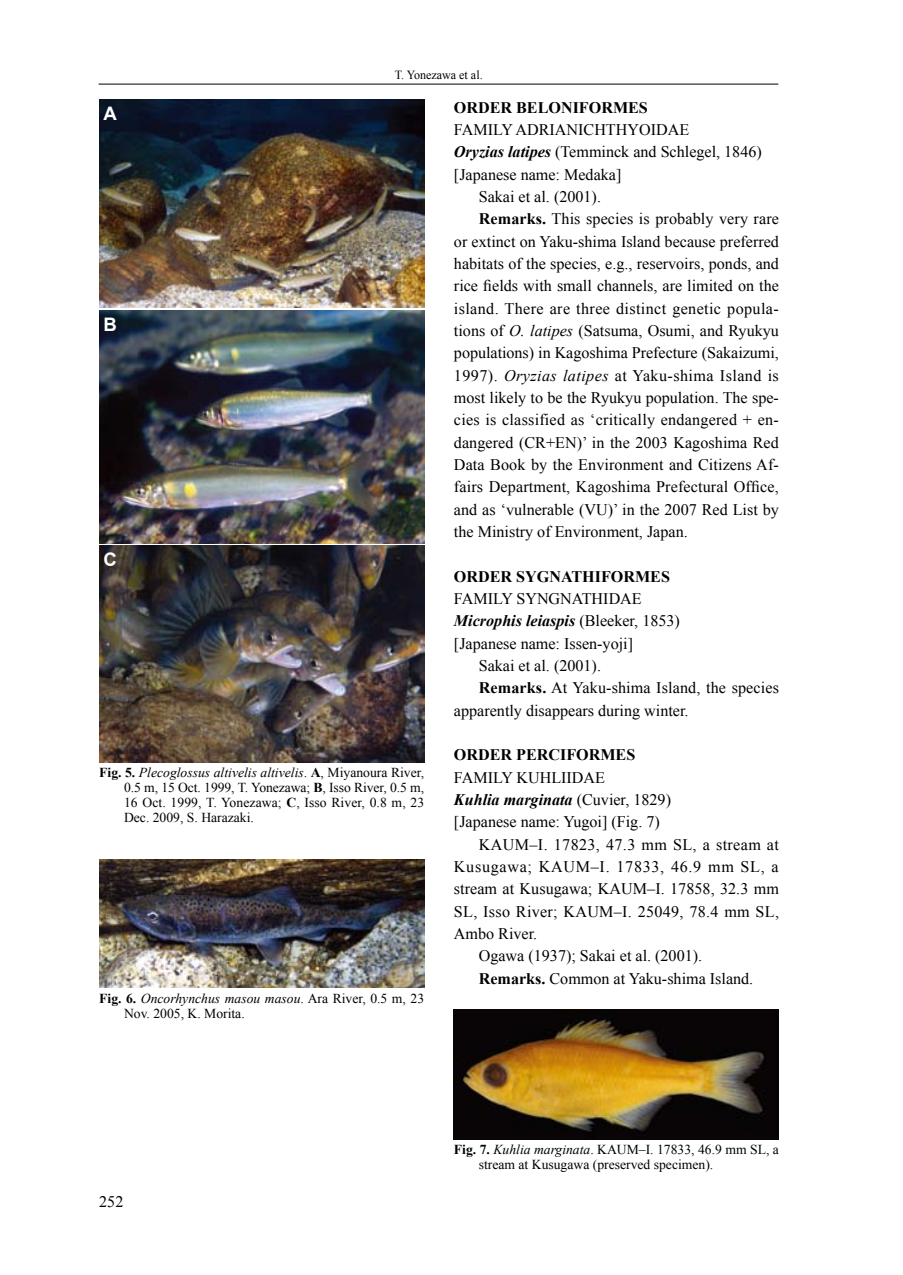
<style>
.page{position:relative;width:903px;height:1275px;background:#fff}
.page>*{position:absolute;margin:0;border:0;box-sizing:border-box;transform-origin:0 0}
.t1{font:700 18.55px "Arial";color:#fff}
.t2{font:16.1px "Times New Roman";color:#000}
.t3{font:16.1px "Times New Roman";letter-spacing:.025em;color:#000}
.t4{font:italic 700 16.1px "Times New Roman";color:#000}
.t5{font:700 16.1px "Times New Roman";color:#000}
.t6{font:16.1px "Times New Roman";letter-spacing:.045em;color:#000}
.t7{font:13.65px/14.9px "Times New Roman";color:#000}
.t8{font:12.42px "Times New Roman";color:#000}
.s1{font-weight:700;font-style:italic}
.s2{font-weight:700}
.s3{font-style:italic}
.s4{font-weight:400;font-style:normal}
</style>
<div class="page">
<hr style="left:99px;top:84px;width:679px;height:1px;background:#000">
<img style="left:99px;top:859px;width:325px;height:129px">
<img style="left:99px;top:546px;width:325px;height:216px">
<img style="left:99px;top:99px;width:325px;height:208px">
<img style="left:99px;top:310px;width:325px;height:233px">
<img style="left:454px;top:1009px;width:325px;height:130px">
<p class="t8" style="left:395px;top:66px;width:89px">T. Yonezawa et al.</p>
<p class="t5" style="left:454px;top:96px;width:195px">ORDER BELONIFORMES</p>
<p class="t2" style="left:454px;top:119px;width:237px">FAMILY ADRIANICHTHYOIDAE</p>
<p class="t2" style="left:454px;top:141px;width:309px"><span class="s1">Oryzias latipes</span> (Temminck and Schlegel, 1846)</p>
<p class="t2" style="left:454px;top:163px;width:169px">[Japanese name: Medaka]</p>
<p class="t2" style="left:479px;top:186px;width:124px">Sakai et al. (2001).</p>
<p class="t2" style="left:479px;top:208px;width:302px"><span class="s2">Remarks.</span> This species is probably very rare</p>
<p class="t2" style="left:454px;top:230px;width:326px">or extinct on Yaku-shima Island because preferred</p>
<p class="t2" style="left:454px;top:253px;width:326px">habitats of the species, e.g., reservoirs, ponds, and</p>
<p class="t2" style="left:454px;top:275px;width:326px">rice fields with small channels, are limited on the</p>
<p class="t3" style="left:454px;top:297px;width:326px">island. There are three distinct genetic popula-</p>
<p class="t2" style="left:454px;top:320px;width:326px">tions of <span class="s3">O. latipes</span> (Satsuma, Osumi, and Ryukyu</p>
<p class="t2" style="left:454px;top:342px;width:326px">populations) in Kagoshima Prefecture (Sakaizumi,</p>
<p class="t3" style="left:454px;top:364px;width:326px">1997). <span class="s3">Oryzias latipes</span> at Yaku-shima Island is</p>
<p class="t2" style="left:454px;top:387px;width:326px">most likely to be the Ryukyu population. The spe-</p>
<p class="t2" style="left:454px;top:409px;width:326px">cies is classified as ‘critically endangered + en-</p>
<p class="t2" style="left:454px;top:431px;width:326px">dangered (CR+EN)’ in the 2003 Kagoshima Red</p>
<p class="t2" style="left:454px;top:454px;width:326px">Data Book by the Environment and Citizens Af-</p>
<p class="t2" style="left:454px;top:476px;width:326px">fairs Department, Kagoshima Prefectural Office,</p>
<p class="t2" style="left:454px;top:498px;width:326px">and as ‘vulnerable (VU)’ in the 2007 Red List by</p>
<p class="t2" style="left:454px;top:521px;width:235px">the Ministry of Environment, Japan.</p>
<p class="t5" style="left:454px;top:565px;width:218px">ORDER SYGNATHIFORMES</p>
<p class="t2" style="left:454px;top:588px;width:189px">FAMILY SYNGNATHIDAE</p>
<p class="t4" style="left:454px;top:610px;width:227px">Microphis leiaspis <span class="s4">(Bleeker, 1853)</span></p>
<p class="t2" style="left:454px;top:632px;width:181px">[Japanese name: Issen-yoji]</p>
<p class="t2" style="left:479px;top:655px;width:124px">Sakai et al. (2001).</p>
<p class="t2" style="left:479px;top:677px;width:302px"><span class="s2">Remarks.</span> At Yaku-shima Island, the species</p>
<p class="t2" style="left:454px;top:699px;width:236px">apparently disappears during winter.</p>
<p class="t5" style="left:454px;top:744px;width:183px">ORDER PERCIFORMES</p>
<p class="t2" style="left:454px;top:766px;width:153px">FAMILY KUHLIIDAE</p>
<p class="t4" style="left:454px;top:788px;width:219px">Kuhlia marginata <span class="s4">(Cuvier, 1829)</span></p>
<p class="t2" style="left:454px;top:811px;width:207px">[Japanese name: Yugoi] (Fig. 7)</p>
<p class="t3" style="left:479px;top:833px;width:302px">KAUM–I. 17823, 47.3 mm SL, a stream at</p>
<p class="t6" style="left:454px;top:856px;width:326px">Kusugawa; KAUM–I. 17833, 46.9 mm SL, a</p>
<p class="t2" style="left:454px;top:878px;width:326px">stream at Kusugawa; KAUM–I. 17858, 32.3 mm</p>
<p class="t2" style="left:454px;top:900px;width:327px">SL, Isso River; KAUM–I. 25049, 78.4 mm SL,</p>
<p class="t2" style="left:454px;top:923px;width:85px">Ambo River.</p>
<p class="t2" style="left:479px;top:945px;width:225px">Ogawa (1937); Sakai et al. (2001).</p>
<p class="t2" style="left:479px;top:967px;width:276px"><span class="s2">Remarks.</span> Common at Yaku-shima Island.</p>
<p class="t1" style="left:103px;top:101px;width:15px">A</p>
<p class="t1" style="left:103px;top:312px;width:15px">B</p>
<p class="t1" style="left:103px;top:547px;width:15px">C</p>
<p class="t7" style="left:124px;top:765px;width:302px;text-align:justify;text-indent:-25px"><span class="s2">Fig. 5.</span> <span class="s3">Plecoglossus altivelis altivelis</span>. <span class="s2">A</span>, Miyanoura River, 0.5 m, 15 Oct. 1999, T. Yonezawa; <span class="s2">B</span>, Isso River, 0.5 m, 16 Oct. 1999, T. Yonezawa; <span class="s2">C</span>, Isso River, 0.8 m, 23<br>Dec. 2009, S. Harazaki.</p>
<p class="t7" style="left:124px;top:990px;width:302px;text-indent:-25px"><span class="s2">Fig. 6.</span> <span class="s3">Oncorhynchus masou masou</span>. Ara River, 0.5 m, 23<br>Nov. 2005, K. Morita.</p>
<p class="t2" style="left:99px;top:1190px;width:26px">252</p>
<p class="t7" style="left:479px;top:1142px;width:302px;text-indent:-25px"><span class="s2">Fig. 7.</span> <span class="s3">Kuhlia marginata</span>. KAUM–I. 17833, 46.9 mm SL, a stream at Kusugawa (preserved specimen).</p>
</div>
